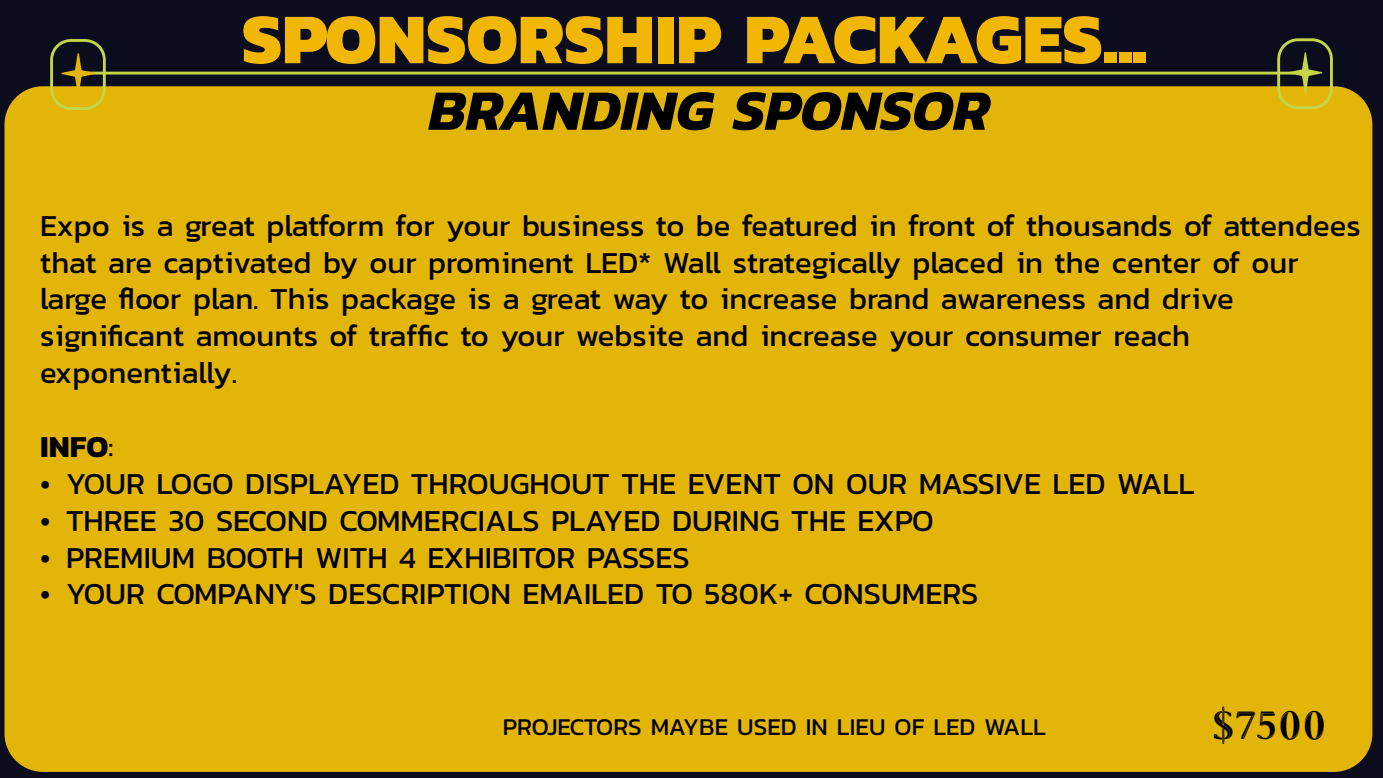
<style>
.page{position:relative;width:1383px;height:778px;background:#fff}
.page>*{position:absolute;margin:0;border:0;box-sizing:border-box;transform-origin:0 0}
.t1{font:800 72px "Kanit";color:#f2b705}
.t2{font:italic 700 57.6px "Kanit";color:#000}
.t3{font:48.3px "Priori Acute OT Serif";color:#000}
.t4{font:30.9px/36.9px "Kanit";color:#000}
.t5{font:700 30.9px "Kanit";color:#000}
.t6{font:24.6px "Kanit";color:#000}
.s1{font-weight:400}
</style>
<div class="page">
<div style="left:0;top:0;width:1382px;height:778px;background:#0b0d1d"></div>
<div style="left:4px;top:86px;width:1368px;height:686px;background:#e2b508"></div>
<hr style="left:86px;top:72px;width:1208px;height:2px;background:#c3d64a">
<svg style="left:1275px;top:38px;width:59px;height:73px"></svg>
<svg style="left:49px;top:39px;width:58px;height:73px"></svg>
<h1 class="t1" style="left:242px;top:-18px;width:907px">SPONSORSHIP PACKAGES...</h1>
<h2 class="t2" style="left:429px;top:66px;width:562px">BRANDING SPONSOR</h2>
<p class="t4" style="left:40px;top:206px;width:1322px">Expo is a great platform for your business to be featured in front of thousands of attendees that are captivated by our prominent LED* Wall strategically placed in the center of our large floor plan. This package is a great way to increase brand awareness and drive significant amounts of traffic to your website and increase your consumer reach exponentially.</p>
<p class="t5" style="left:40px;top:422px;width:75px">INFO<span class="s1">:</span></p>
<p class="t4" style="left:40px;top:464px;width:1156px">• YOUR LOGO DISPLAYED THROUGHOUT THE EVENT ON OUR MASSIVE LED WALL</p>
<p class="t4" style="left:40px;top:501px;width:895px">• THREE 30 SECOND COMMERCIALS PLAYED DURING THE EXPO</p>
<p class="t4" style="left:40px;top:538px;width:651px">• PREMIUM BOOTH WITH 4 EXHIBITOR PASSES</p>
<p class="t4" style="left:40px;top:575px;width:939px">• YOUR COMPANY'S DESCRIPTION EMAILED TO 580K+ CONSUMERS</p>
<p class="t6" style="left:503px;top:709px;width:545px">PROJECTORS MAYBE USED IN LIEU OF LED WALL</p>
<h3 class="t3" style="left:1211px;top:700px;width:117px">$7500</h3>
</div>
